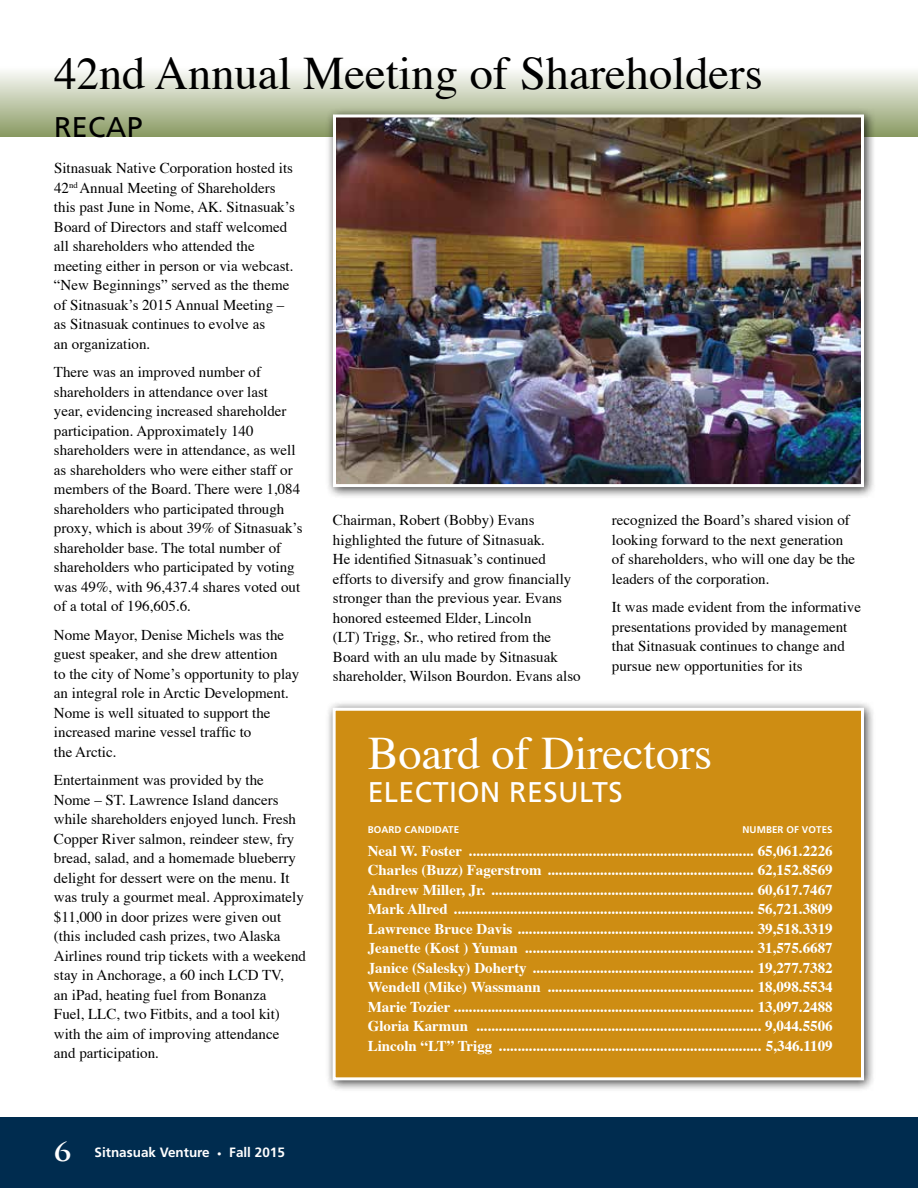
<style>
.page{position:relative;width:918px;height:1188px;background:#fff}
.page>*{position:absolute;margin:0;border:0;box-sizing:border-box;transform-origin:0 0}
.t1{font:46.5px "Times";color:#000}
.t2{font:46.5px "Times";letter-spacing:-.005em;color:#fff}
.t3{font:700 30px "Trajan Pro";color:#fff}
.t4{font:28.5px "Frutiger";letter-spacing:.015em;color:#fff}
.t5{font:28.5px "Frutiger";letter-spacing:.015em;color:#000}
.t6{font:15px/19.5px "Times";color:#000}
.t7{font:700 15px/19.5px "Times";color:#fff;text-align:justify}
.t8{font:700 13.5px "Frutiger";color:#fff}
.t9{font:700 9.75px "Frutiger";letter-spacing:.01em;color:#fff}
.s1{font-size:45px}
.s2{font-size:9px}
</style>
<div class="page">
<div style="left:0;top:67px;width:918px;height:70px;background:linear-gradient(to bottom,#fefefd,#8a9a63)"></div>
<div style="left:325px;top:107px;width:551px;height:392px;background:#000;opacity:.75"></div>
<img style="left:337px;top:118px;width:523px;height:365px">
<div style="left:333px;top:114px;width:531px;height:373px;border:3px solid #fff"></div>
<div style="left:0;top:1118px;width:918px;height:70px;background:#002c4f"></div>
<div style="left:325px;top:700px;width:551px;height:392px;background:#000;opacity:.75"></div>
<div style="left:333px;top:708px;width:531px;height:372px;background:#ce8d13;border:3px solid #fff"></div>
<h1 class="t1" style="left:54px;top:44px;width:710px"><span class="s1">42</span>nd Annual Meeting of Shareholders</h1>
<h3 class="t5" style="left:54px;top:110px;width:90px">RECAP</h3>
<p class="t6" style="left:54px;top:159px;width:242px">Sitnasuak Native Corporation hosted its 42<sup>nd</sup> Annual Meeting of Shareholders this past June in Nome, AK. Sitnasuak’s Board of Directors and staff welcomed all shareholders who attended the meeting either in person or via webcast. “New Beginnings” served as the theme of Sitnasuak’s 2015 Annual Meeting – as Sitnasuak continues to evolve as<br>an organization.</p>
<p class="t6" style="left:54px;top:363px;width:250px">There was an improved number of shareholders in attendance over last<br>year, evidencing increased shareholder participation. Approximately 140 shareholders were in attendance, as well as shareholders who were either staff or members of the Board. There were 1,084 shareholders who participated through proxy, which is about 39% of Sitnasuak’s shareholder base. The total number of shareholders who participated by voting was 49%, with 96,437.4 shares voted out of a total of 196,605.6.</p>
<p class="t6" style="left:54px;top:626px;width:247px">Nome Mayor, Denise Michels was the guest speaker, and she drew attention<br>to the city of Nome’s opportunity to play an integral role in Arctic Development.<br>Nome is well situated to support the increased marine vessel traffic to<br>the Arctic.</p>
<p class="t6" style="left:54px;top:771px;width:254px">Entertainment was provided by the<br>Nome – ST. Lawrence Island dancers while shareholders enjoyed lunch. Fresh Copper River salmon, reindeer stew, fry bread, salad, and a homemade blueberry delight for dessert were on the menu. It was truly a gourmet meal. Approximately $11,000 in door prizes were given out (this included cash prizes, two Alaska Airlines round trip tickets with a weekend stay in Anchorage, a 60 inch LCD TV,<br>an iPad, heating fuel from Bonanza<br>Fuel, LLC, two Fitbits, and a tool kit) with the aim of improving attendance<br>and participation.</p>
<p class="t6" style="left:333px;top:511px;width:249px">Chairman, Robert (Bobby) Evans highlighted the future of Sitnasuak.<br>He identified Sitnasuak’s continued efforts to diversify and grow financially stronger than the previous year. Evans honored esteemed Elder, Lincoln<br>(LT) Trigg, Sr., who retired from the Board with an ulu made by Sitnasuak shareholder, Wilson Bourdon. Evans also</p>
<p class="t6" style="left:612px;top:511px;width:245px">recognized the Board’s shared vision of looking forward to the next generation of shareholders, who will one day be the leaders of the corporation.</p>
<p class="t6" style="left:612px;top:599px;width:251px">It was made evident from the informative presentations provided by management that Sitnasuak continues to change and pursue new opportunities for its</p>
<h1 class="t2" style="left:368px;top:724px;width:346px">Board of Directors</h1>
<h3 class="t4" style="left:368px;top:775px;width:257px">ELECTION RESULTS</h3>
<p class="t9" style="left:368px;top:824px;width:93px">BOARD CANDIDATE</p>
<p class="t9" style="left:742px;top:824px;width:92px">NUMBER OF VOTES</p>
<p class="t7" style="left:368px;top:841px;width:467px">Neal W. Foster ............................................................................ 65,061.2226<br>Charles (Buzz) Fagerstrom ....................................................... 62,152.8569<br>Andrew Miller, Jr. ...................................................................... 60,617.7467<br>Mark Allred ................................................................................ 56,721.3809<br>Lawrence Bruce Davis ............................................................... 39,518.3319<br>Jeanette (Kost ) Yuman ............................................................. 31,575.6687<br>Janice (Salesky) Doherty ........................................................... 19,277.7382<br>Wendell (Mike) Wassmann ....................................................... 18,098.5534<br>Marie Tozier ................................................................................ 13,097.2488<br>Gloria Karmun ............................................................................ 9,044.5506<br>Lincoln “LT” Trigg ...................................................................... 5,346.1109</p>
<h2 class="t3" style="left:54px;top:1131px;width:19px">6</h2>
<p class="t8" style="left:94px;top:1144px;width:192px">Sitnasuak Venture <span class="s2">•</span> Fall 2015</p>
</div>
